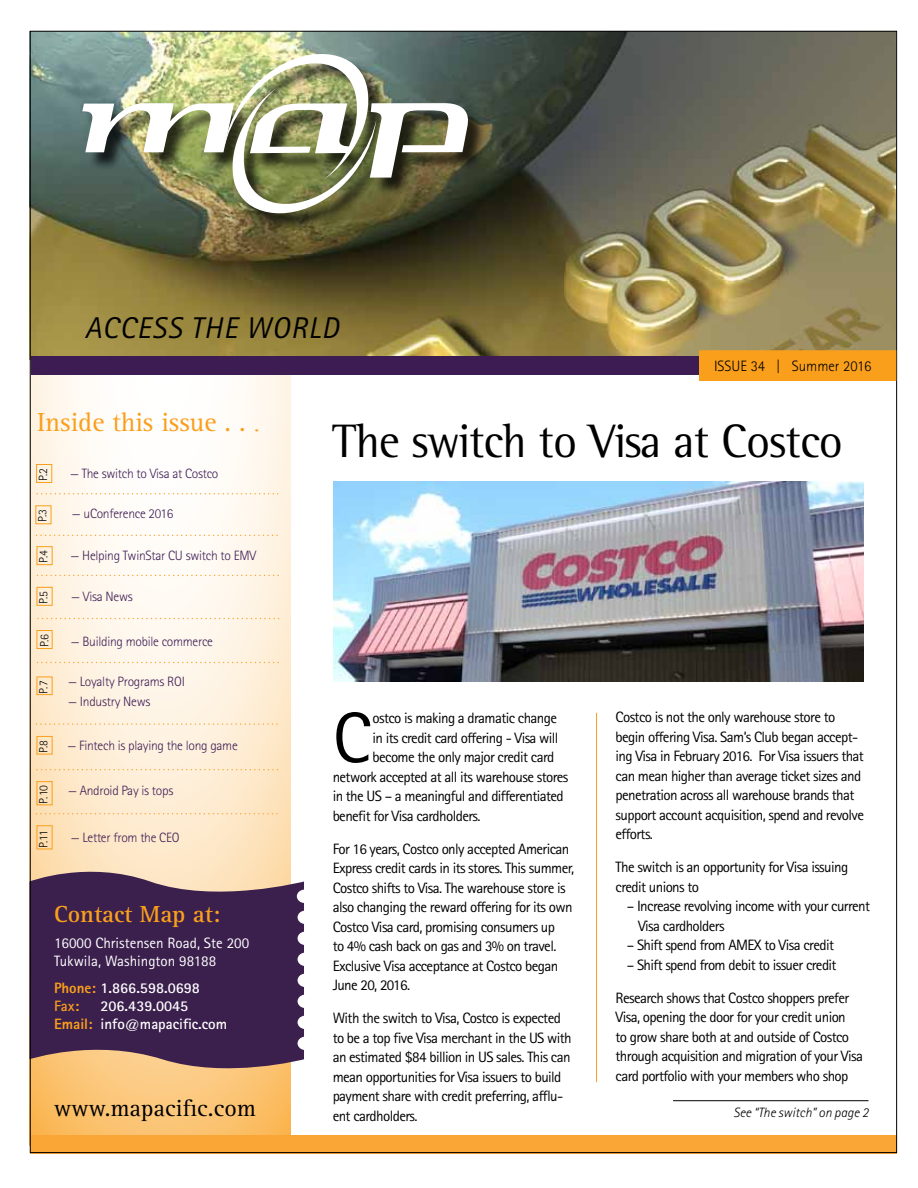
<style>
.page{position:relative;width:918px;height:1188px;background:#fff}
.page>*{position:absolute;margin:0;border:0;box-sizing:border-box;transform-origin:0 0}
.t1{font:71.55px "Rotis Sans Serif Std";color:#000}
.t2{font:48px "Rotis Semi Serif Std";letter-spacing:-.02em;color:#000}
.t3{font:italic 30px "Rotis Sans Serif Std";letter-spacing:.04em;color:#000}
.t4{font:27px "Rotis Serif Std";color:#f99f1c}
.t5{font:24px "Rotis Serif Std";color:#000}
.t6{font:700 24px "Rotis Serif Std";color:#f99f1c}
.t7{font:15px/19.5px "Rotis Sans Serif Std";letter-spacing:-.04em;color:#000}
.t8{font:700 15px/18px "Rotis Sans Serif Std";color:#fff}
.t9{font:15px/18px "Rotis Sans Serif Std";color:#fff}
.t10{font:300 15px "Rotis Sans Serif Std";color:#000}
.t11{font:300 13.5px "Rotis Sans Serif Std";letter-spacing:-.02em;color:#3d1c54}
.t12{font:italic 300 13.5px "Rotis Sans Serif Std";color:#000}
.t13{font:300 12px "Rotis Sans Serif Std";color:#000}
.s1{font-family:"Times New Roman"}
.s2{font-weight:800;color:#f99f1c}
.s3{color:#f99f1c}
</style>
<div class="page">
<svg style="left:32px;top:375px;width:258px;height:760px"></svg>
<img style="left:32px;top:33px;width:863px;height:323px">
<div style="left:30px;top:1135px;width:866px;height:18px;background:#faa636"></div>
<svg style="left:32px;top:860px;width:272px;height:220px;background:#62445f"></svg>
<div style="left:85px;top:56px;width:401px;height:176px;background:#000;opacity:.75"></div>
<img style="left:82px;top:45px;width:390px;height:178px">
<div style="left:31px;top:356px;width:686px;height:19px;background:#3d1c54"></div>
<div style="left:699px;top:350px;width:197px;height:31px;background:#f99f1c;border:2px solid #f99f1c"></div>
<hr style="left:673px;top:1100px;width:196px;height:1px;background:#000">
<svg style="left:38px;top:575px;width:241px;height:1px"></svg>
<svg style="left:37px;top:493px;width:242px;height:2px"></svg>
<svg style="left:38px;top:618px;width:242px;height:1px"></svg>
<div style="left:36px;top:464px;width:16px;height:19px;border:1px solid #f99f1c"></div>
<div style="left:37px;top:587px;width:15px;height:19px;border:1px solid #f99f1c"></div>
<div style="left:37px;top:630px;width:15px;height:19px;border:1px solid #f99f1c"></div>
<svg style="left:36px;top:813px;width:242px;height:1px"></svg>
<div style="left:37px;top:546px;width:15px;height:19px;border:1px solid #f99f1c"></div>
<div style="left:37px;top:781px;width:15px;height:24px;border:1px solid #f99f1c"></div>
<svg style="left:37px;top:769px;width:241px;height:1px"></svg>
<svg style="left:37px;top:662px;width:242px;height:1px"></svg>
<svg style="left:36px;top:535px;width:242px;height:1px"></svg>
<img style="left:334px;top:482px;width:530px;height:199px">
<svg style="left:36px;top:723px;width:242px;height:2px"></svg>
<hr style="left:596px;top:713px;width:1px;height:369px;background:#f99f1c">
<h3 class="t3" style="left:85px;top:311px;width:256px">ACCESS THE WORLD</h3>
<p class="t10" style="left:714px;top:357px;width:159px">ISSUE 34 | Summer 2016</p>
<h3 class="t4" style="left:37px;top:407px;width:225px">Inside this issue . . <span class="s1">.</span></h3>
<p class="t13" style="left:36px;top:481px;width:15px;rotate:-90deg">P.2</p>
<p class="t13" style="left:36px;top:522px;width:15px;rotate:-90deg">P.3</p>
<p class="t11" style="left:70px;top:466px;width:150px">— The switch to Visa at Costco</p>
<p class="t11" style="left:72px;top:506px;width:103px">— uConference 2016</p>
<p class="t13" style="left:37px;top:563px;width:15px;rotate:-90deg">P.4</p>
<p class="t11" style="left:71px;top:548px;width:187px">— Helping TwinStar CU switch to EMV</p>
<p class="t13" style="left:37px;top:604px;width:15px;rotate:-90deg">P.5</p>
<p class="t11" style="left:71px;top:588px;width:63px">— Visa News</p>
<p class="t13" style="left:38px;top:647px;width:15px;rotate:-90deg">P.6</p>
<p class="t11" style="left:71px;top:633px;width:144px">— Building mobile commerce</p>
<p class="t13" style="left:37px;top:694px;width:15px;rotate:-90deg">P.7</p>
<p class="t11" style="left:68px;top:674px;width:118px">— Loyalty Programs ROI</p>
<p class="t11" style="left:68px;top:693px;width:84px">— Industry News</p>
<h2 class="t2" style="left:332px;top:413px;width:513px">The switch to Visa at Costco</h2>
<p class="t7" style="left:616px;top:707px;width:250px">Costco is not the only warehouse store to begin offering Visa. Sam’s Club began accept&shy;ing Visa in February 2016. For Visa issuers that can mean higher than average ticket sizes and penetration across all warehouse brands that support account acquisition, spend and revolve efforts.</p>
<p class="t7" style="left:616px;top:857px;width:234px">The switch is an opportunity for Visa issuing credit unions to</p>
<p class="t7" style="left:638px;top:896px;width:234px;text-indent:-11px">– Increase revolving income with your current<br>Visa cardholders</p>
<p class="t7" style="left:627px;top:935px;width:209px">– Shift spend from AMEX to Visa credit</p>
<p class="t7" style="left:627px;top:955px;width:211px">– Shift spend from debit to issuer credit</p>
<p class="t7" style="left:616px;top:988px;width:249px">Research shows that Costco shoppers prefer Visa, opening the door for your credit union<br>to grow share both at and outside of Costco through acquisition and migration of your Visa card portfolio with your members who shop</p>
<h1 class="t1" style="left:333px;top:696px;width:40px">C</h1>
<p class="t7" style="left:373px;top:708px;width:186px">ostco is making a dramatic change</p>
<p class="t7" style="left:373px;top:728px;width:188px">in its credit card offering - Visa will</p>
<p class="t7" style="left:373px;top:747px;width:183px">become the only major credit card</p>
<p class="t7" style="left:333px;top:767px;width:237px">network accepted at all its warehouse stores</p>
<p class="t7" style="left:333px;top:786px;width:233px">in the US – a meaningful and differentiated</p>
<p class="t7" style="left:333px;top:806px;width:149px">benefit for Visa cardholders.</p>
<p class="t7" style="left:333px;top:839px;width:243px">For 16 years, Costco only accepted American Express credit cards in its stores. This summer, Costco shifts to Visa. The warehouse store is also changing the reward offering for its own Costco Visa card, promising consumers up<br>to 4% cash back on gas and 3% on travel.<br>Exclusive Visa acceptance at Costco began June 20, 2016.</p>
<p class="t7" style="left:333px;top:1008px;width:241px">With the switch to Visa, Costco is expected to be a top five Visa merchant in the US with an estimated $84 billion in US sales. This can mean opportunities for Visa issuers to build payment share with credit preferring, afflu&shy;ent cardholders.</p>
<p class="t11" style="left:68px;top:738px;width:172px">— Fintech is playing the long game</p>
<p class="t13" style="left:37px;top:753px;width:15px;rotate:-90deg">P.8</p>
<p class="t13" style="left:37px;top:804px;width:20px;rotate:-90deg">P.10</p>
<p class="t11" style="left:68px;top:783px;width:107px">— Android Pay is tops</p>
<p class="t13" style="left:37px;top:848px;width:19px;rotate:-90deg">P.11</p>
<p class="t11" style="left:71px;top:830px;width:110px">— Letter from the CEO</p>
<h3 class="t6" style="left:54px;top:900px;width:168px">Contact Map at:</h3>
<p class="t9" style="left:54px;top:934px;width:197px">16000 Christensen Road, Ste 200<br>Tukwila, Washington 98188</p>
<p class="t8" style="left:54px;top:979px;width:147px"><span class="s2">Phone:</span> 1.866.598.0698<br><span class="s3">Fax:</span></p>
<p class="t8" style="left:54px;top:997px;width:175px;text-align:center">206.439.0045<br><span class="s2">Email:</span> info@mapacific.com</p>
<h3 class="t5" style="left:54px;top:1094px;width:203px">www.mapacific.com</h3>
<p class="t12" style="left:734px;top:1105px;width:136px">See “The switch” on page 2</p>
</div>
